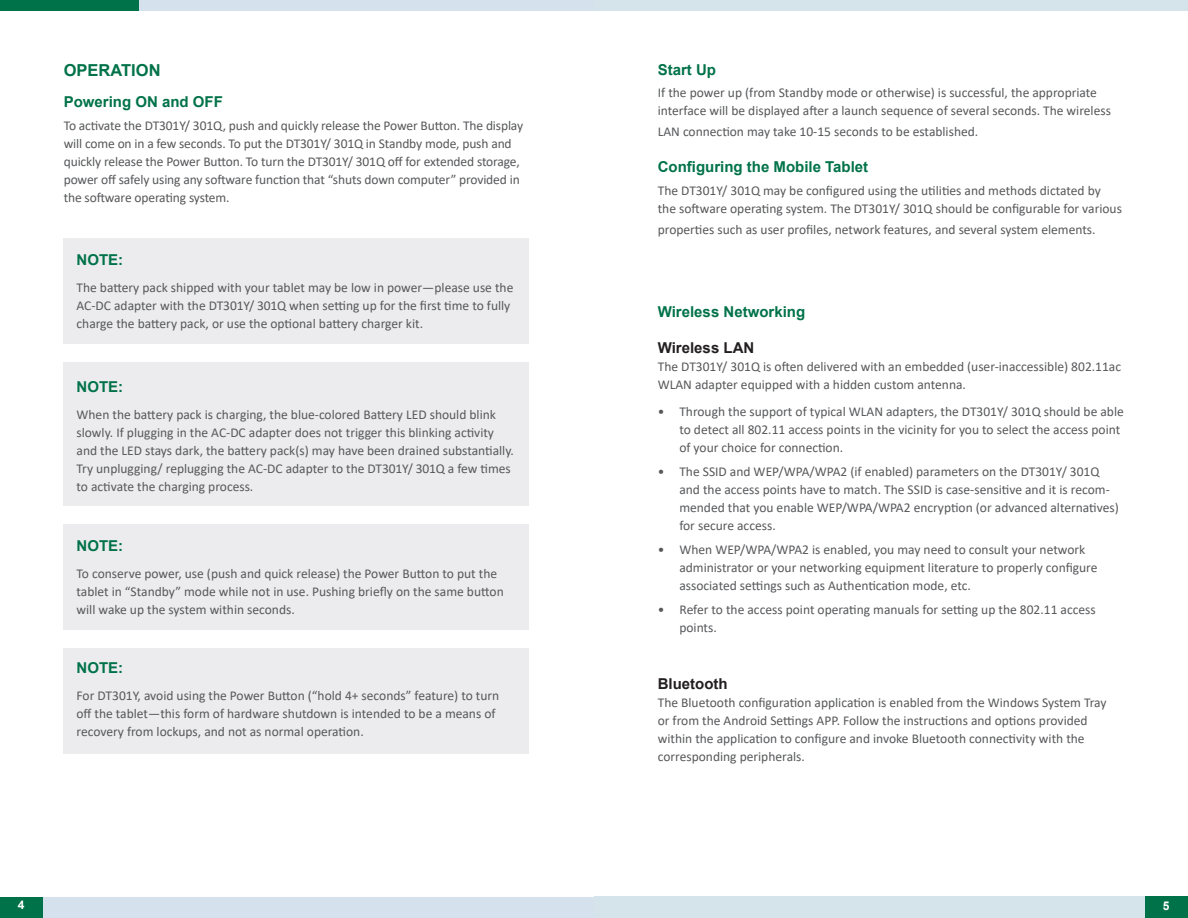
<style>
.page{position:relative;width:1188px;height:918px;background:#fff}
.page>*{position:absolute;margin:0;border:0;box-sizing:border-box;transform-origin:0 0}
.Header_1{font:700 16.5px "Arial";color:#007249}
.Header_2{font:700 15px "Arial";color:#007249}
.Header_4{font:700 15px "Arial";color:#231f20}
.t1{font:13.5px/18px "Calibri";color:#57585a}
.t2{font:700 12px "Arial";color:#fff}
</style>
<div class="page">
<div style="left:594px;top:0;width:594px;height:10px;background:#d5e3ea"></div>
<div style="left:594px;top:897px;width:551px;height:21px;background:#d5e3ea"></div>
<div style="left:1145px;top:897px;width:43px;height:21px;background:#007249"></div>
<div style="left:0;top:0;width:140px;height:10px;background:#007249"></div>
<div style="left:140px;top:0;width:454px;height:10px;background:#d5e2ed"></div>
<div style="left:43px;top:897px;width:551px;height:21px;background:#d5e2ed"></div>
<div style="left:0;top:897px;width:43px;height:21px;background:#007249"></div>
<div style="left:64px;top:238px;width:465px;height:106px;background:#ececee"></div>
<div style="left:64px;top:363px;width:465px;height:143px;background:#ececee"></div>
<div style="left:64px;top:524px;width:465px;height:106px;background:#ececee"></div>
<div style="left:64px;top:648px;width:465px;height:106px;background:#ececee"></div>
<p class="Header_1" style="left:64px;top:58px;width:98px">OPERATION</p>
<p class="Header_2" style="left:64px;top:91px;width:161px">Powering ON and OFF</p>
<p class="t1" style="left:64px;top:116px;width:461px">To activate the DT301Y/ 301Q, push and quickly release the Power Button. The display will come on in a few seconds. To put the DT301Y/ 301Q in Standby mode, push and quickly release the Power Button. To turn the DT301Y/ 301Q off for extended storage, power off safely using any software function that “shuts down computer” provided in the software operating system.</p>
<p class="Header_2" style="left:77px;top:249px;width:48px">NOTE:</p>
<p class="t1" style="left:77px;top:278px;width:438px">The battery pack shipped with your tablet may be low in power—please use the<br>AC-DC adapter with the DT301Y/ 301Q when setting up for the first time to fully charge the battery pack, or use the optional battery charger kit.</p>
<p class="Header_2" style="left:77px;top:376px;width:48px">NOTE:</p>
<p class="t1" style="left:77px;top:405px;width:439px">When the battery pack is charging, the blue-colored Battery LED should blink slowly. If plugging in the AC-DC adapter does not trigger this blinking activity and the LED stays dark, the battery pack(s) may have been drained substantially.<br>Try unplugging/ replugging the AC-DC adapter to the DT301Y/ 301Q a few times to activate the charging process.</p>
<p class="Header_2" style="left:77px;top:535px;width:48px">NOTE:</p>
<p class="t1" style="left:77px;top:564px;width:429px">To conserve power, use (push and quick release) the Power Button to put the tablet in “Standby” mode while not in use. Pushing briefly on the same button will wake up the system within seconds.</p>
<p class="Header_2" style="left:77px;top:657px;width:48px">NOTE:</p>
<p class="t1" style="left:77px;top:686px;width:424px">For DT301Y, avoid using the Power Button (“hold 4+ seconds” feature) to turn off the tablet—this form of hardware shutdown is intended to be a means of recovery from lockups, and not as normal operation.</p>
<p class="Header_2" style="left:658px;top:59px;width:60px">Start Up</p>
<p class="t1" style="left:658px;top:83px;width:455px">If the power up (from Standby mode or otherwise) is successful, the appropriate interface will be displayed after a launch sequence of several seconds. The wireless</p>
<p class="t1" style="left:658px;top:122px;width:322px">LAN connection may take 10-15 seconds to be established.</p>
<p class="Header_2" style="left:658px;top:156px;width:212px">Configuring the Mobile Tablet</p>
<p class="t1" style="left:658px;top:181px;width:466px">The DT301Y/ 301Q may be configured using the utilities and methods dictated by the software operating system. The DT301Y/ 301Q should be configurable for various</p>
<p class="t1" style="left:658px;top:220px;width:439px">properties such as user profiles, network features, and several system elements.</p>
<p class="Header_2" style="left:658px;top:301px;width:149px">Wireless Networking</p>
<p class="Header_4" style="left:658px;top:337px;width:98px">Wireless LAN</p>
<p class="t1" style="left:658px;top:357px;width:465px">The DT301Y/ 301Q is often delivered with an embedded (user-inaccessible) 802.11ac<br>WLAN adapter equipped with a hidden custom antenna.</p>
<p class="t1" style="left:679px;top:402px;width:446px;text-indent:-22px">• Through the support of typical WLAN adapters, the DT301Y/ 301Q should be able to detect all 802.11 access points in the vicinity for you to select the access point of your choice for connection.</p>
<p class="t1" style="left:679px;top:462px;width:441px;text-indent:-22px">• The SSID and WEP/WPA/WPA2 (if enabled) parameters on the DT301Y/ 301Q and the access points have to match. The SSID is case-sensitive and it is recom&shy;mended that you enable WEP/WPA/WPA2 encryption (or advanced alternatives) for secure access.</p>
<p class="t1" style="left:679px;top:540px;width:420px;text-indent:-22px">• When WEP/WPA/WPA2 is enabled, you may need to consult your network administrator or your networking equipment literature to properly configure associated settings such as Authentication mode, etc.</p>
<p class="t1" style="left:679px;top:600px;width:418px;text-indent:-22px">• Refer to the access point operating manuals for setting up the 802.11 access points.</p>
<p class="Header_4" style="left:658px;top:673px;width:71px">Bluetooth</p>
<p class="t1" style="left:658px;top:693px;width:450px">The Bluetooth configuration application is enabled from the Windows System Tray or from the Android Settings APP. Follow the instructions and options provided within the application to configure and invoke Bluetooth connectivity with the corresponding peripherals.</p>
<p class="t2" style="left:18px;top:897px;width:8px">4</p>
<p class="t2" style="left:1163px;top:897px;width:8px">5</p>
</div>
